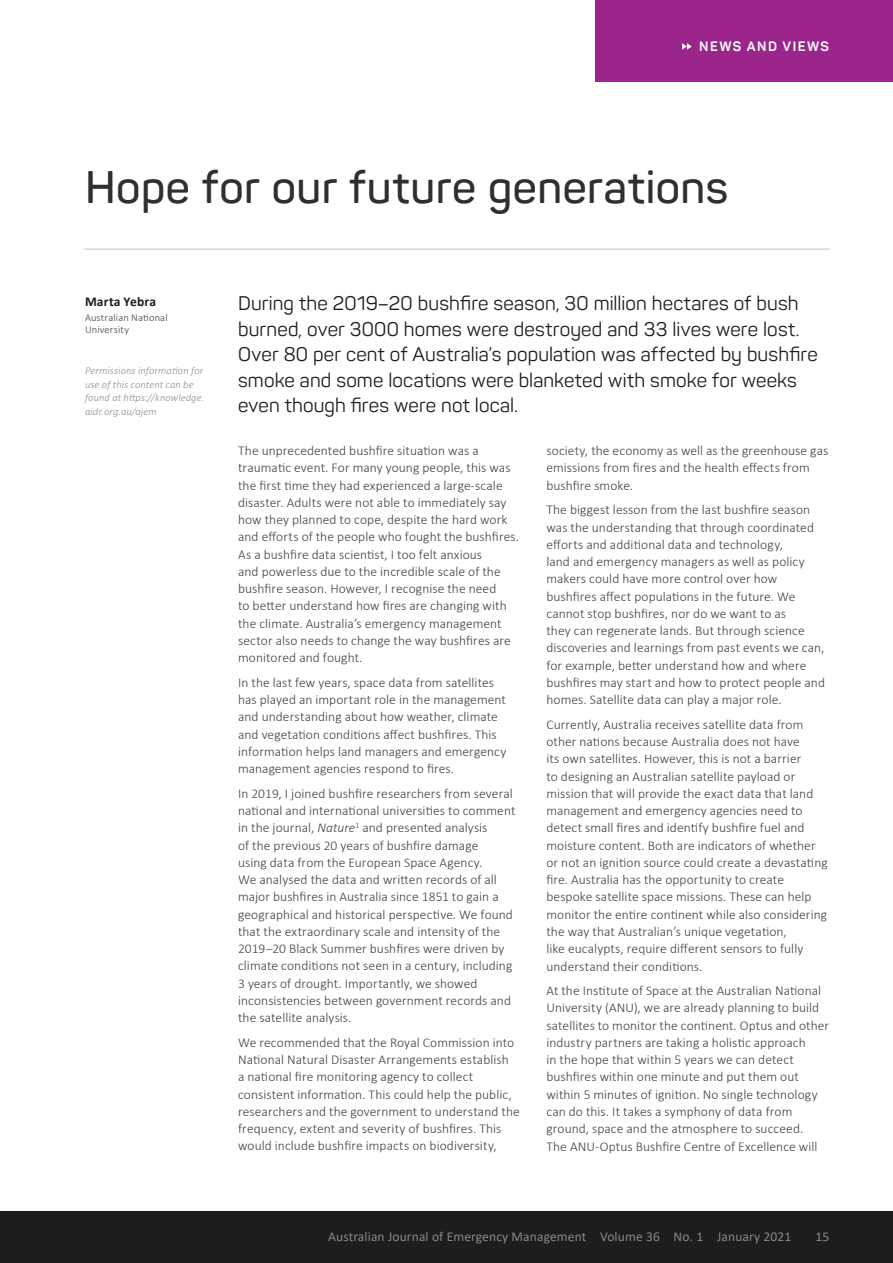
<style>
.page{position:relative;width:893px;height:1263px;background:#fff}
.page>*{position:absolute;margin:0;border:0;box-sizing:border-box;transform-origin:0 0}
.t1{font:600 45px "Panton";letter-spacing:.01em;color:#2f2f30}
.t2{font:19.5px/25.5px "Panton";letter-spacing:.01em;color:#1d1d1f}
.t3{font:300 13.5px/17.2px "Calibri";letter-spacing:.005em;color:#414042}
.t4{font:13.5px "Calibri";letter-spacing:.01em;color:#868788}
.t5{font:700 13.5px "Panton";letter-spacing:.11em;color:#fff}
.t6{font:700 13.5px "Calibri";letter-spacing:.01em;color:#1d1d1f}
.t7{font:italic 300 10.5px/13.5px "Calibri";letter-spacing:.01em;color:#8a8c8e}
.t8{font:300 10.5px/12px "Calibri";letter-spacing:.01em;color:#414042}
.s1{font-style:italic}
</style>
<div class="page">
<div style="left:0;top:1212px;width:893px;height:51px;background:#1d1d1f"></div>
<div style="left:596px;top:0;width:297px;height:81px;background:#9b258a"></div>
<svg style="left:682px;top:43px;width:10px;height:7px"></svg>
<hr style="left:85px;top:248px;width:744px;height:2px;background:#d2d8d6">
<p class="t5" style="left:699px;top:38px;width:131px">NEWS AND VIEWS</p>
<h1 class="t1" style="left:85px;top:160px;width:645px">Hope for our future generations</h1>
<p class="t6" style="left:85px;top:292px;width:72px">Marta Yebra</p>
<p class="t8" style="left:85px;top:312px;width:84px">Australian National<br>University</p>
<p class="t7" style="left:85px;top:364px;width:121px">Permissions information for use of this content can be found at https://knowledge. aidr.org.au/ajem</p>
<p class="t2" style="left:238px;top:291px;width:581px">During the 2019–20 bushfire season, 30 million hectares of bush burned, over 3000 homes were destroyed and 33 lives were lost.<br>Over 80 per cent of Australia’s population was affected by bushfire smoke and some locations were blanketed with smoke for weeks even though fires were not local.</p>
<p class="t3" style="left:238px;top:442px;width:282px">The unprecedented bushfire situation was a traumatic event. For many young people, this was the first time they had experienced a large-scale disaster. Adults were not able to immediately say how they planned to cope, despite the hard work and efforts of the people who fought the bushfires.<br>As a bushfire data scientist, I too felt anxious<br>and powerless due to the incredible scale of the bushfire season. However, I recognise the need<br>to better understand how fires are changing with the climate. Australia’s emergency management sector also needs to change the way bushfires are monitored and fought.</p>
<p class="t3" style="left:238px;top:674px;width:270px">In the last few years, space data from satellites has played an important role in the management and understanding about how weather, climate and vegetation conditions affect bushfires. This information helps land managers and emergency management agencies respond to fires.</p>
<p class="t3" style="left:238px;top:785px;width:279px">In 2019, I joined bushfire researchers from several national and international universities to comment in the journal, <span class="s1">Nature</span><sup>1</sup> and presented analysis<br>of the previous 20 years of bushfire damage<br>using data from the European Space Agency.<br>We analysed the data and written records of all major bushfires in Australia since 1851 to gain a geographical and historical perspective. We found that the extraordinary scale and intensity of the 2019–20 Black Summer bushfires were driven by climate conditions not seen in a century, including 3 years of drought. Importantly, we showed inconsistencies between government records and the satellite analysis.</p>
<p class="t3" style="left:238px;top:1034px;width:283px">We recommended that the Royal Commission into National Natural Disaster Arrangements establish<br>a national fire monitoring agency to collect consistent information. This could help the public, researchers and the government to understand the frequency, extent and severity of bushfires. This would include bushfire impacts on biodiversity,</p>
<p class="t3" style="left:546px;top:442px;width:283px">society, the economy as well as the greenhouse gas emissions from fires and the health effects from bushfire smoke.</p>
<p class="t3" style="left:546px;top:501px;width:280px">The biggest lesson from the last bushfire season was the understanding that through coordinated efforts and additional data and technology,<br>land and emergency managers as well as policy makers could have more control over how bushfires affect populations in the future. We cannot stop bushfires, nor do we want to as<br>they can regenerate lands. But through science discoveries and learnings from past events we can, for example, better understand how and where bushfires may start and how to protect people and homes. Satellite data can play a major role.</p>
<p class="t3" style="left:546px;top:716px;width:283px">Currently, Australia receives satellite data from other nations because Australia does not have<br>its own satellites. However, this is not a barrier<br>to designing an Australian satellite payload or mission that will provide the exact data that land management and emergency agencies need to detect small fires and identify bushfire fuel and moisture content. Both are indicators of whether or not an ignition source could create a devastating fire. Australia has the opportunity to create bespoke satellite space missions. These can help monitor the entire continent while also considering the way that Australian’s unique vegetation,<br>like eucalypts, require different sensors to fully understand their conditions.</p>
<p class="t3" style="left:546px;top:982px;width:284px">At the Institute of Space at the Australian National University (ANU), we are already planning to build satellites to monitor the continent. Optus and other industry partners are taking a holistic approach<br>in the hope that within 5 years we can detect bushfires within one minute and put them out within 5 minutes of ignition. No single technology can do this. It takes a symphony of data from ground, space and the atmosphere to succeed.<br>The ANU-Optus Bushfire Centre of Excellence will</p>
<p class="t4" style="left:328px;top:1227px;width:464px">Australian Journal of Emergency Management Volume 36 No. 1 January 2021</p>
<p class="t4" style="left:815px;top:1227px;width:15px">15</p>
</div>
